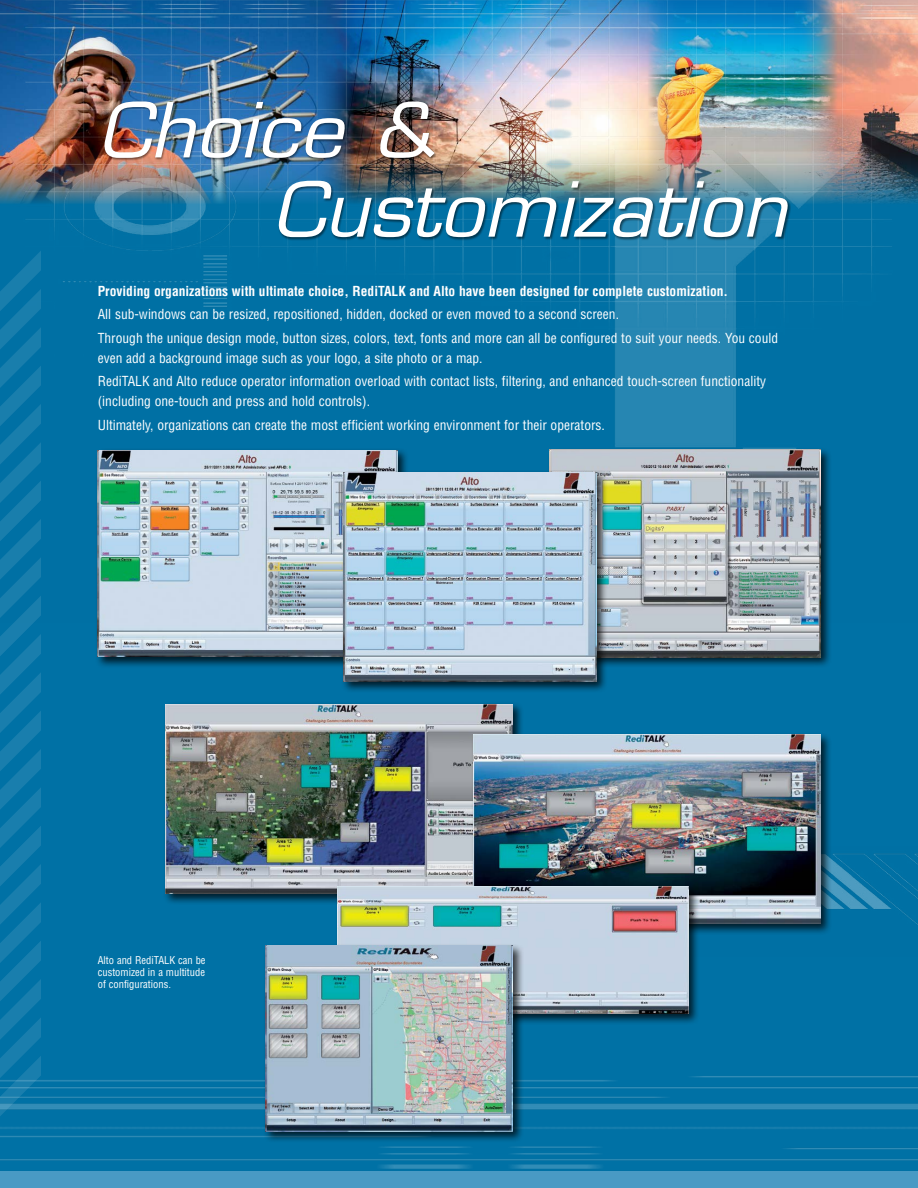
<style>
.page{position:relative;width:918px;height:1188px;background:#fff}
.page>*{position:absolute;margin:0;border:0;box-sizing:border-box;transform-origin:0 0}
.t1{font:italic 73.95px/79.2px "Eurostile";color:#fff;scale:1.05 1}
.t2{font:condensed 13.5px/23.7px "Helvetica";color:#fff}
.t3{font:700 condensed 13.5px "Helvetica";color:#fff}
.t4{font:condensed 10.5px/12px "Helvetica";color:#fff;text-align:justify}
</style>
<div class="page">
<div style="left:0;top:142px;width:918px;height:1046px;background:#0071a5"></div>
<img style="left:0;top:0;width:918px;height:616px">
<img style="left:831px;top:853px;width:87px;height:72px">
<img style="left:0;top:1037px;width:918px;height:135px">
<div style="left:0;top:1172px;width:918px;height:16px;background:#499ac4"></div>
<div style="left:95px;top:448px;width:314px;height:220px;background:#000;opacity:.75"></div>
<img style="left:98px;top:450px;width:299px;height:207px">
<div style="left:104px;top:101px;width:687px;height:139px;background:#000;opacity:.5"></div>
<div style="left:547px;top:447px;width:284px;height:222px;background:#000;opacity:.75"></div>
<img style="left:550px;top:450px;width:270px;height:207px">
<div style="left:341px;top:470px;width:267px;height:223px;background:#000;opacity:.75"></div>
<img style="left:344px;top:472px;width:252px;height:210px">
<div style="left:163px;top:702px;width:361px;height:203px;background:#000;opacity:.75"></div>
<img style="left:166px;top:704px;width:347px;height:189px">
<div style="left:471px;top:732px;width:360px;height:203px;background:#000;opacity:.75"></div>
<img style="left:473px;top:735px;width:347px;height:189px">
<div style="left:335px;top:884px;width:365px;height:141px;background:#000;opacity:.75"></div>
<img style="left:337px;top:887px;width:351px;height:126px">
<div style="left:263px;top:943px;width:262px;height:200px;background:#000;opacity:.75"></div>
<img style="left:265px;top:946px;width:248px;height:186px">
<svg style="left:0;top:235px;width:40px;height:910px"></svg>
<h1 class="t1" style="left:272px;top:91px;width:492px;text-indent:-174px">Choice &amp;<br>Customization</h1>
<p class="t3" style="left:98px;top:282px;width:632px">Providing organizations with ultimate choice, RediTALK and Alto have been designed for complete customization.</p>
<p class="t2" style="left:98px;top:303px;width:682px">All sub-windows can be resized, repositioned, hidden, docked or even moved to a second screen.<br>Through the unique design mode, button sizes, colors, text, fonts and more can all be configured to suit your needs. You could</p>
<p class="t2" style="left:98px;top:346px;width:386px">even add a background image such as your logo, a site photo or a map.<br>Reditalk</p>
<p class="t2" style="left:98px;top:372px;width:670px;line-height:19.5px;text-indent:55px">and Alto reduce operator information overload with contact lists, filtering, and enhanced touch-screen functionality (including one-touch and press and hold controls).</p>
<p class="t2" style="left:98px;top:413px;width:509px">Ultimately, organizations can create the most efficient working environment for their operators.</p>
<p class="t4" style="left:98px;top:954px;width:109px">Alto and RediTALK can be customized in a multitude of configurations.</p>
</div>
